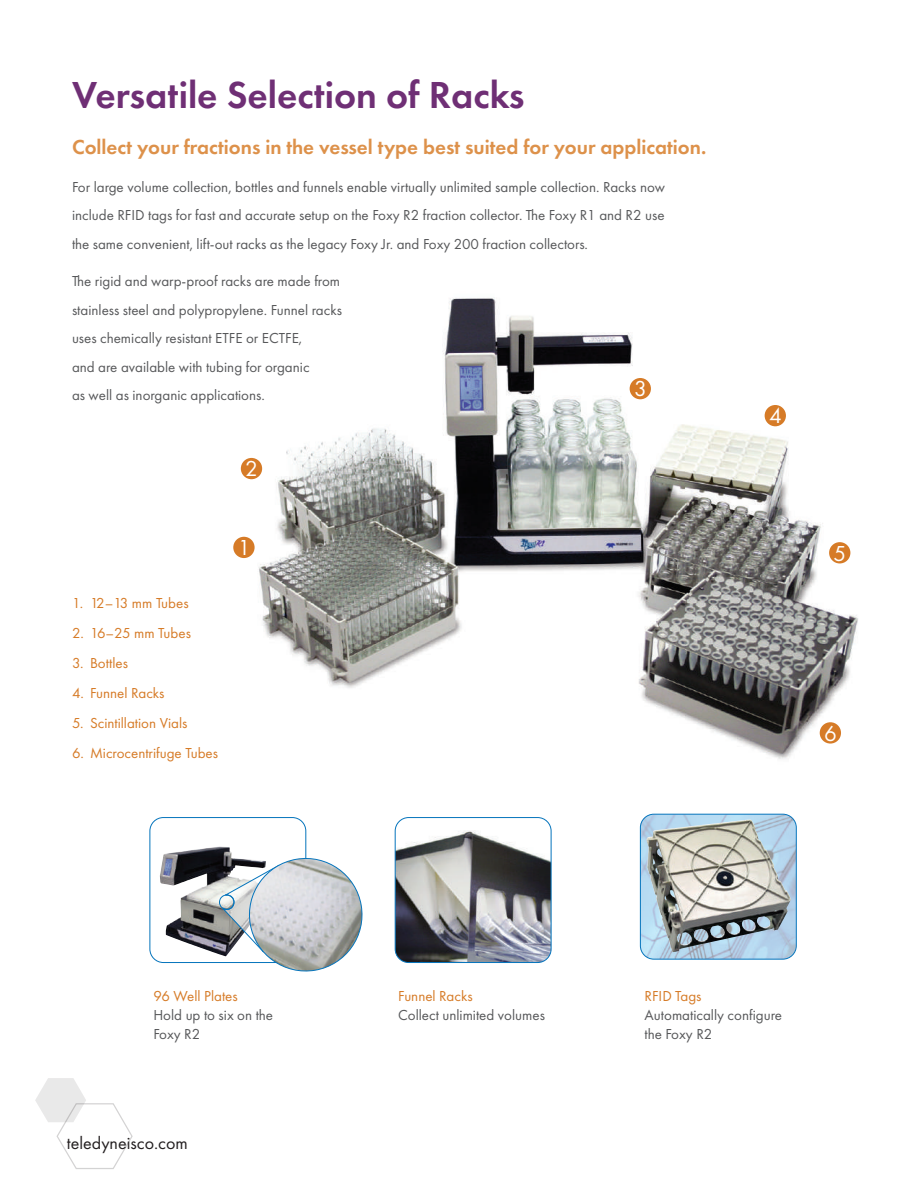
<style>
.page{position:relative;width:918px;height:1188px;background:#fff}
.page>*{position:absolute;margin:0;border:0;box-sizing:border-box;transform-origin:0 0}
.t1{font:600 39px "Futura PT";color:#6f2f75}
.t2{font:22.5px "Futura PT";color:#fff}
.t3{font:600 21px "Futura PT";color:#dd914a}
.t4{font:18px "Futura PT";color:#231f20}
.t5{font:15px/28.5px "Futura PT";color:#57585a}
.t6{font:15px "Futura PT";color:#d67b27}
</style>
<div class="page">
<svg style="left:35px;top:1078px;width:98px;height:91px"></svg>
<img style="left:247px;top:298px;width:611px;height:461px">
<img style="left:395px;top:830px;width:156px;height:133px">
<div style="left:395px;top:817px;width:156px;height:146px;border:1px solid #0574bc;border-radius:14px"></div>
<img style="left:160px;top:846px;width:72px;height:109px">
<div style="left:150px;top:817px;width:156px;height:146px;border:1px solid #0574bc;border-radius:14px"></div>
<img style="left:640px;top:814px;width:156px;height:145px">
<img style="left:647px;top:819px;width:144px;height:133px">
<div style="left:640px;top:814px;width:156px;height:145px;border:1px solid #0574bc;border-radius:14px"></div>
<svg style="left:219px;top:854px;width:144px;height:118px"></svg>
<div style="left:829px;top:542px;width:21px;height:21px;background:#d67b27;border-radius:50%"></div>
<div style="left:820px;top:722px;width:21px;height:22px;background:#d67b27;border-radius:50%"></div>
<div style="left:765px;top:405px;width:21px;height:21px;background:#d67b27;border-radius:50%"></div>
<div style="left:630px;top:378px;width:21px;height:21px;background:#d67b27;border-radius:50%"></div>
<div style="left:241px;top:458px;width:21px;height:21px;background:#d67b27;border-radius:50%"></div>
<div style="left:233px;top:537px;width:22px;height:21px;background:#d67b27;border-radius:50%"></div>
<h1 class="t1" style="left:72px;top:70px;width:454px">Versatile Selection of Racks</h1>
<h3 class="t3" style="left:72px;top:134px;width:636px">Collect your fractions in the vessel type best suited for your application.</h3>
<p class="t5" style="left:72px;top:172px;width:595px;text-align:justify">For large volume collection, bottles and funnels enable virtually unlimited sample collection. Racks now include RFID tags for fast and accurate setup on the Foxy R2 fraction collector. The Foxy R1 and R2 use the same convenient, lift-out racks as the legacy Foxy Jr. and Foxy 200 fraction collectors.</p>
<p class="t5" style="left:72px;top:267px;width:272px">The rigid and warp-proof racks are made from stainless steel and polypropylene. Funnel racks uses chemically resistant ETFE or ECTFE,<br>and are available with tubing for organic<br>as well as inorganic applications.</p>
<h2 class="t2" style="left:634px;top:376px;width:14px">3</h2>
<h2 class="t2" style="left:245px;top:456px;width:14px">2</h2>
<p class="t6" style="left:72px;top:594px;width:118px">1. 12–13 mm Tubes</p>
<p class="t6" style="left:72px;top:624px;width:120px">2. 16–25 mm Tubes</p>
<p class="t6" style="left:72px;top:654px;width:58px">3. Bottles</p>
<p class="t6" style="left:72px;top:684px;width:94px">4. Funnel Racks</p>
<p class="t6" style="left:72px;top:714px;width:117px">5. Scintillation Vials</p>
<p class="t6" style="left:72px;top:744px;width:148px">6. Microcentrifuge Tubes</p>
<h2 class="t2" style="left:238px;top:534px;width:14px">1</h2>
<h2 class="t2" style="left:769px;top:403px;width:14px">4</h2>
<h2 class="t2" style="left:834px;top:540px;width:14px">5</h2>
<h2 class="t2" style="left:824px;top:720px;width:14px">6</h2>
<p class="t6" style="left:153px;top:988px;width:86px">96 Well Plates</p>
<p class="t5" style="left:153px;top:1006px;width:121px;line-height:18.8px">Hold up to six on the<br>Foxy R2</p>
<p class="t4" style="left:67px;top:1132px;width:122px">teledyneisco.com</p>
<p class="t6" style="left:398px;top:988px;width:76px">Funnel Racks</p>
<p class="t5" style="left:398px;top:1001px;width:148px">Collect unlimited volumes</p>
<p class="t6" style="left:645px;top:988px;width:58px">RFID Tags</p>
<p class="t5" style="left:645px;top:1006px;width:139px;line-height:18.8px">Automatically configure the Foxy R2</p>
</div>
